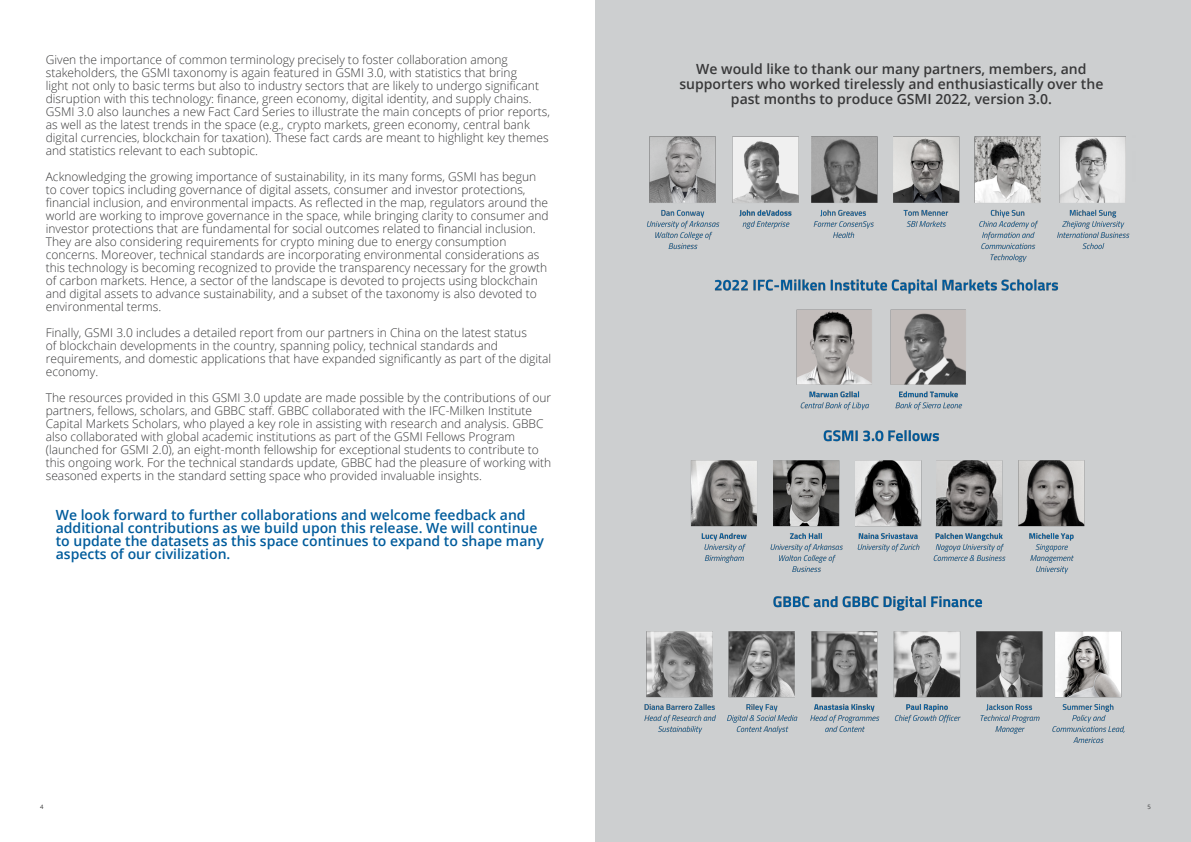
<style>
.page{position:relative;width:1191px;height:842px;background:#fff}
.page>*{position:absolute;margin:0;border:0;box-sizing:border-box;transform-origin:0 0}
.t1{font:600 14px/13px "Open Sans";color:#005c9c}
.t2{font:600 14px/15px "Open Sans";color:#383839;text-align:center}
.t3{font:300 12px/13px "Open Sans";color:#383839}
.t4{font:6px "Open Sans";color:#383839}
</style>
<div class="page">
<div style="left:595px;top:0;width:595px;height:842px;background:#cdcfd0"></div>
<img style="left:714px;top:279px;width:344px;height:131px">
<img style="left:647px;top:136px;width:483px;height:127px">
<img style="left:644px;top:430px;width:481px;height:313px">
<p class="t3" style="left:46px;top:53px;width:506px">Given the importance of common terminology precisely to foster collaboration among stakeholders, the GSMI taxonomy is again featured in GSMI 3.0, with statistics that bring<br>light not only to basic terms but also to industry sectors that are likely to undergo significant disruption with this technology: finance, green economy, digital identity, and supply chains.<br>GSMI 3.0 also launches a new Fact Card Series to illustrate the main concepts of prior reports, as well as the latest trends in the space (e.g., crypto markets, green economy, central bank digital currencies, blockchain for taxation). These fact cards are meant to highlight key themes and statistics relevant to each subtopic.</p>
<p class="t3" style="left:46px;top:170px;width:504px">Acknowledging the growing importance of sustainability, in its many forms, GSMI has begun to cover topics including governance of digital assets, consumer and investor protections, financial inclusion, and environmental impacts. As reflected in the map, regulators around the world are working to improve governance in the space, while bringing clarity to consumer and investor protections that are fundamental for social outcomes related to financial inclusion.<br>They are also considering requirements for crypto mining due to energy consumption concerns. Moreover, technical standards are incorporating environmental considerations as this technology is becoming recognized to provide the transparency necessary for the growth of carbon markets. Hence, a sector of the landscape is devoted to projects using blockchain and digital assets to advance sustainability, and a subset of the taxonomy is also devoted to environmental terms.</p>
<p class="t3" style="left:46px;top:326px;width:507px">Finally, GSMI 3.0 includes a detailed report from our partners in China on the latest status<br>of blockchain developments in the country, spanning policy, technical standards and requirements, and domestic applications that have expanded significantly as part of the digital economy.</p>
<p class="t3" style="left:46px;top:391px;width:507px">The resources provided in this GSMI 3.0 update are made possible by the contributions of our partners, fellows, scholars, and GBBC staff. GBBC collaborated with the IFC-Milken Institute Capital Markets Scholars, who played a key role in assisting with research and analysis. GBBC also collaborated with global academic institutions as part of the GSMI Fellows Program (launched for GSMI 2.0), an eight-month fellowship for exceptional students to contribute to this ongoing work. For the technical standards update, GBBC had the pleasure of working with seasoned experts in the standard setting space who provided invaluable insights.</p>
<p class="t1" style="left:56px;top:508px;width:489px">We look forward to further collaborations and welcome feedback and additional contributions as we build upon this release. We will continue to update the datasets as this space continues to expand to shape many aspects of our civilization.</p>
<p class="t2" style="left:679px;top:61px;width:425px">We would like to thank our many partners, members, and supporters who worked tirelessly and enthusiastically over the past months to produce GSMI 2022, version 3.0.</p>
<p class="t4" style="left:40px;top:802px;width:5px">4</p>
<p class="t4" style="left:1147px;top:802px;width:5px">5</p>
</div>
